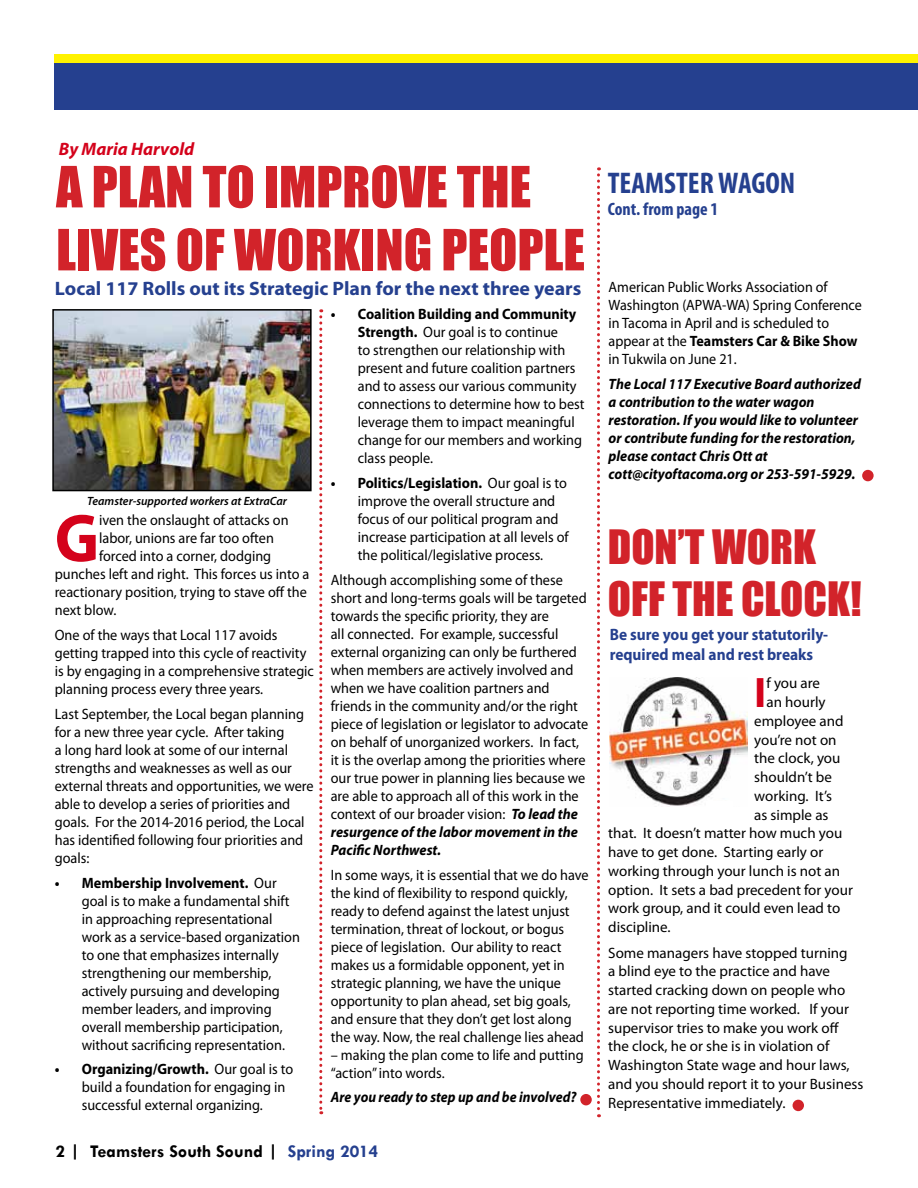
<style>
.page{position:relative;width:918px;height:1188px;background:#fff}
.page>*{position:absolute;margin:0;border:0;box-sizing:border-box;transform-origin:0 0}
.t1{font:700 68.4px "Myriad Pro";color:#d4021b;scale:.95 1}
.t2{font:52.5px "Impact";color:#d2232a}
.t3{font:43.5px/52.2px "Impact";color:#d2232a}
.t4{font:700 42.75px "Myriad Pro";color:#d4021b}
.t5{font:700 condensed 30px "Myriad Pro";color:#25408f}
.t6{font:700 19.5px "Myriad Pro";color:#25408f}
.t7{font:700 18px "Tw Cen";color:#000}
.t8{font:700 condensed 18px "Myriad Pro";color:#25408f}
.t9{font:italic 700 18px "Myriad Pro";color:#d4021b}
.t10{font:700 16.5px/19.8px "Myriad Pro";color:#25408f;scale:.93 1}
.t11{font:15px/18px "Myriad Pro";color:#000;scale:.95 1}
.t12{font:15px/18.8px "Myriad Pro";color:#000}
.t13{font:italic 700 15px/18px "Myriad Pro";color:#000;scale:.94 1}
.t14{font:15px/18px "Myriad Pro";color:#000;scale:.94 1}
.t15{font:italic 700 15px "Myriad Pro";color:#000;scale:.92 1}
.t16{font:italic 600 12px "Myriad Pro";color:#000}
.s1{font-weight:700}
.s2{font-weight:700;font-style:italic}
.s3{color:#25408f}
</style>
<div class="page">
<div style="left:54px;top:54px;width:864px;height:8px;background:#fff200"></div>
<div style="left:55px;top:63px;width:863px;height:46px;background:#25408f"></div>
<div style="left:793px;top:1100px;width:11px;height:11px;background:#d2232a;border-radius:50%"></div>
<svg style="left:597px;top:167px;width:3px;height:950px"></svg>
<img style="left:610px;top:677px;width:138px;height:129px">
<div style="left:707px;top:801px;width:26px;height:8px;background:#fff"></div>
<div style="left:862px;top:470px;width:12px;height:11px;background:#d2232a;border-radius:50%"></div>
<svg style="left:319px;top:309px;width:3px;height:805px"></svg>
<div style="left:580px;top:1094px;width:12px;height:11px;background:#d2232a;border-radius:50%"></div>
<img style="left:55px;top:312px;width:254px;height:176px">
<div style="left:52px;top:309px;width:260px;height:182px;border:2px solid #000"></div>
<p class="t9" style="left:59px;top:138px;width:137px">By Maria Harvold</p>
<h2 class="t2" style="left:203px;top:146px;width:89px">TO IMPRO</h2>
<h2 class="t2" style="left:399px;top:146px;width:131px">VE THE</h2>
<h2 class="t2" style="left:56px;top:209px;width:246px">LIVES OF WORKIN</h2>
<h2 class="t2" style="left:404px;top:209px;width:63px">G PEOPLE</h2>
<h3 class="t6" style="left:55px;top:275px;width:528px">Local 117 Rolls out its Strategic Plan for the next three years</h3>
<h2 class="t2" style="left:56px;top:146px;width:61px">APLAN</h2>
<p class="t16" style="left:87px;top:493px;width:201px">Teamster-supported workers at ExtraCar</p>
<h1 class="t1" style="left:55px;top:494px;width:48px">G</h1>
<p class="t11" style="left:99px;top:511px;width:201px">iven the onslaught of attacks on</p>
<p class="t11" style="left:99px;top:529px;width:186px">labor, unions are far too often</p>
<p class="t11" style="left:99px;top:547px;width:183px">forced into a corner, dodging</p>
<p class="t11" style="left:55px;top:565px;width:270px">punches left and right. This forces us into a</p>
<p class="t11" style="left:55px;top:583px;width:267px">reactionary position, trying to stave off the</p>
<p class="t11" style="left:55px;top:601px;width:66px">next blow.</p>
<p class="t11" style="left:55px;top:626px;width:274px">One of the ways that Local 117 avoids getting trapped into this cycle of reactivity is by engaging in a comprehensive strategic planning process every three years.</p>
<p class="t11" style="left:55px;top:705px;width:274px">Last September, the Local began planning for a new three year cycle. After taking<br>a long hard look at some of our internal strengths and weaknesses as well as our external threats and opportunities, we were able to develop a series of priorities and goals. For the 2014-2016 period, the Local has identified following four priorities and goals:</p>
<p class="t11" style="left:82px;top:873px;width:231px;text-indent:-27px"><span class="s1">• Membership Involvement.</span> Our goal is to make a fundamental shift in approaching representational work as a service-based organization to one that emphasizes internally strengthening our membership, actively pursuing and developing member leaders, and improving overall membership participation, without sacrificing representation.</p>
<p class="t11" style="left:82px;top:1060px;width:224px;text-indent:-27px"><span class="s1">• Organizing/Growth.</span> Our goal is to build a foundation for engaging in successful external organizing.</p>
<p class="t11" style="left:358px;top:305px;width:240px;text-indent:-27px"><span class="s1">• Coalition Building and Community Strength.</span> Our goal is to continue<br>to strengthen our relationship with present and future coalition partners and to assess our various community connections to determine how to best leverage them to impact meaningful change for our members and working class people.</p>
<p class="t11" style="left:358px;top:474px;width:224px;text-indent:-27px"><span class="s1">• Politics/Legislation.</span> Our goal is to improve the overall structure and focus of our political program and increase participation at all levels of the political/legislative process.</p>
<p class="t11" style="left:331px;top:571px;width:272px">Although accomplishing some of these short and long-terms goals will be targeted towards the specific priority, they are<br>all connected. For example, successful external organizing can only be furthered when members are actively involved and when we have coalition partners and friends in the community and/or the right piece of legislation or legislator to advocate on behalf of unorganized workers. In fact, it is the overlap among the priorities where our true power in planning lies because we are able to approach all of this work in the context of our broader vision: <span class="s2">To lead the resurgence of the labor movement in the Pacific Northwest.</span></p>
<p class="t11" style="left:331px;top:865px;width:273px">In some ways, it is essential that we do have the kind of flexibility to respond quickly, ready to defend against the latest unjust termination, threat of lockout, or bogus piece of legislation. Our ability to react makes us a formidable opponent, yet in strategic planning, we have the unique opportunity to plan ahead, set big goals, and ensure that they don’t get lost along the way. Now, the real challenge lies ahead</p>
<p class="t11" style="left:331px;top:1045px;width:268px">– making the plan come to life and putting “action” into words.</p>
<p class="t15" style="left:331px;top:1088px;width:269px">Are you ready to step up and be involved?</p>
<p class="t7" style="left:56px;top:1140px;width:324px">2 | Teamsters South Sound | <span class="s3">Spring 2014</span></p>
<h3 class="t5" style="left:608px;top:165px;width:189px">TEAMSTER WAGON</h3>
<p class="t8" style="left:608px;top:198px;width:112px">Cont. from page 1</p>
<p class="t14" style="left:609px;top:278px;width:271px">American Public Works Association of Washington (APWA-WA) Spring Conference in Tacoma in April and is scheduled to appear at the <span class="s1">Teamsters Car &amp; Bike Show </span>in Tukwila on June 21.</p>
<p class="t13" style="left:609px;top:375px;width:270px">The Local 117 Executive Board authorized a contribution to the water wagon restoration. If you would like to volunteer or contribute funding for the restoration, please contact Chris Ott at cott@cityoftacoma.org or 253-591-5929.</p>
<h3 class="t3" style="left:608px;top:519px;width:163px">DON’T WORK<br>OFF THE CLOCK</h3>
<h3 class="t3" style="left:850px;top:571px;width:13px">!</h3>
<p class="t10" style="left:610px;top:624px;width:236px">Be sure you get your statutorily&shy;required meal and rest breaks</p>
<h3 class="t4" style="left:754px;top:665px;width:14px">I</h3>
<p class="t12" style="left:766px;top:674px;width:55px">f you are</p>
<p class="t12" style="left:766px;top:692px;width:61px">an hourly</p>
<p class="t12" style="left:754px;top:711px;width:91px">employee and</p>
<p class="t12" style="left:754px;top:730px;width:84px">you’re not on</p>
<p class="t12" style="left:754px;top:749px;width:88px">the clock, you</p>
<p class="t12" style="left:754px;top:767px;width:79px">shouldn’t be</p>
<p class="t12" style="left:754px;top:786px;width:79px">working. It’s</p>
<p class="t12" style="left:754px;top:805px;width:76px">as simple as</p>
<p class="t12" style="left:608px;top:824px;width:236px">that. It doesn’t matter how much you</p>
<p class="t12" style="left:608px;top:842px;width:217px">have to get done. Starting early or</p>
<p class="t12" style="left:608px;top:861px;width:233px">working through your lunch is not an</p>
<p class="t12" style="left:608px;top:880px;width:246px">option. It sets a bad precedent for your</p>
<p class="t12" style="left:608px;top:899px;width:234px">work group, and it could even lead to</p>
<p class="t12" style="left:608px;top:917px;width:64px">discipline.</p>
<p class="t12" style="left:608px;top:943px;width:257px">Some managers have stopped turning<br>a blind eye to the practice and have started cracking down on people who are not reporting time worked. If your supervisor tries to make you work off the clock, he or she is in violation of Washington State wage and hour laws, and you should report it to your Business Representative immediately.</p>
</div>
